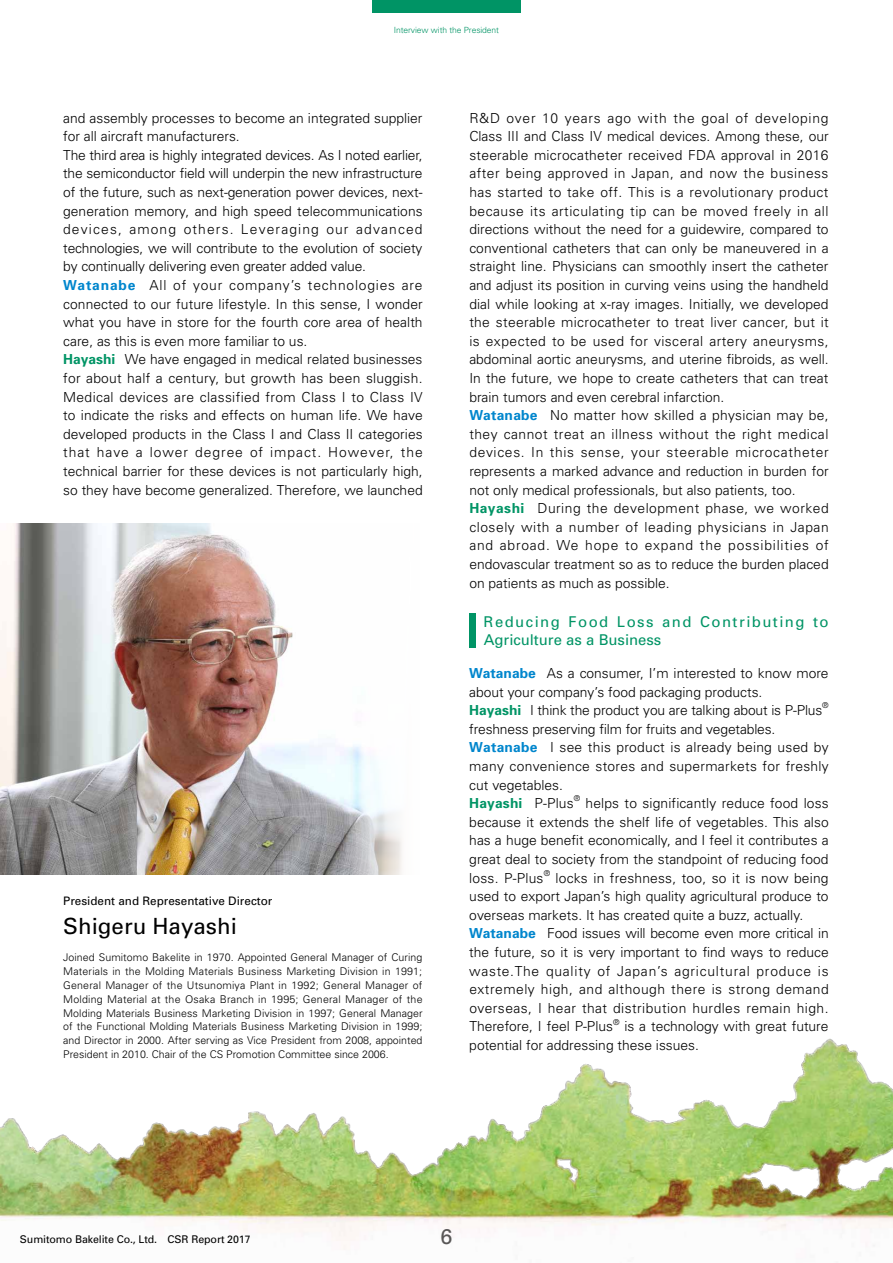
<style>
.page{position:relative;width:893px;height:1263px;background:#fff}
.page>*{position:absolute;margin:0;border:0;box-sizing:border-box;transform-origin:0 0}
.t1{font:22.35px "Univers";color:#000}
.t2{font:21.3px "Univers";color:#595757}
.t3{font:14.85px/18.3px "Univers";letter-spacing:.095em;color:#009465}
.t4{font:300 13.8px/18.6px "Univers";color:#000}
.t5{font:300 13.8px/18.6px "Univers";letter-spacing:.02em;color:#000}
.t6{font:11.7px "Univers";color:#000}
.t7{font:300 10.65px/13.8px "Univers";color:#000;text-align:justify}
.t8{font:10.65px "Univers";letter-spacing:-.01em;color:#000}
.t9{font:300 8.55px "Univers";letter-spacing:-.01em;color:#009465}
.t10{font:300 8.1px "Univers";color:#000}
.s1{font-weight:700;color:#0086cd}
.s2{font-weight:700;color:#009465}
</style>
<div class="page">
<img style="left:0;top:1038px;width:893px;height:212px">
<img style="left:0;top:523px;width:345px;height:352px">
<svg style="left:345px;top:745px;width:57px;height:130px"></svg>
<div style="left:469px;top:614px;width:7px;height:34px;background:#009465"></div>
<div style="left:372px;top:0;width:149px;height:13px;background:#009465"></div>
<p class="t9" style="left:394px;top:25px;width:107px">Interview with the President</p>
<p class="t4" style="left:63px;top:108px;width:361px">and assembly processes to become an integrated supplier for all aircraft manufacturers.<br>The third area is highly integrated devices. As I noted earlier, the semiconductor field will underpin the new infrastructure of the future, such as next-generation power devices, next&shy;generation memory, and high speed telecommunications devices, among others. Leveraging our advanced technologies, we will contribute to the evolution of society by continually delivering even greater added value.<br><span class="s1">Watanabe</span> All of your company’s technologies are connected to our future lifestyle. In this sense, I wonder what you have in store for the fourth core area of health care, as this is even more familiar to us.<br><span class="s2">Hayashi</span> We have engaged in medical related businesses for about half a century, but growth has been sluggish.<br>Medical devices are classified from Class I to Class IV to indicate the risks and effects on human life. We have developed products in the Class I and Class II categories that have a lower degree of impact. However, the technical barrier for these devices is not particularly high, so they have become generalized. Therefore, we launched</p>
<p class="t4" style="left:469px;top:108px;width:361px">R&amp;D over 10 years ago with the goal of developing Class III and Class IV medical devices. Among these, our steerable microcatheter received FDA approval in 2016 after being approved in Japan, and now the business has started to take off. This is a revolutionary product because its articulating tip can be moved freely in all directions without the need for a guidewire, compared to conventional catheters that can only be maneuvered in a straight line. Physicians can smoothly insert the catheter and adjust its position in curving veins using the handheld dial while looking at x-ray images. Initially, we developed the steerable microcatheter to treat liver cancer, but it is expected to be used for visceral artery aneurysms, abdominal aortic aneurysms, and uterine fibroids, as well.<br>In the future, we hope to create catheters that can treat brain tumors and even cerebral infarction.<br><span class="s1">Watanabe</span> No matter how skilled a physician may be, they cannot treat an illness without the right medical devices. In this sense, your steerable microcatheter represents a marked advance and reduction in burden for not only medical professionals, but also patients, too.<br><span class="s2">Hayashi</span> During the development phase, we worked closely with a number of leading physicians in Japan and abroad. We hope to expand the possibilities of endovascular treatment so as to reduce the burden placed on patients as much as possible.</p>
<p class="t3" style="left:484px;top:612px;width:347px">Reducing Food Loss and Contributing to<br>Agriculture as a Business</p>
<p class="t4" style="left:469px;top:663px;width:361px"><span class="s1">Watanabe</span> As a consumer, I’m interested to know more about your company’s food packaging products.<br><span class="s2">Hayashi</span> I think the product you are talking about is P-Plus</p>
<p class="t10" style="left:822px;top:701px;width:8px">®</p>
<p class="t5" style="left:469px;top:719px;width:361px">freshness preserving film for fruits and vegetables.<br><span class="s1">Watanabe</span> I see this product is already being used by many convenience stores and supermarkets for freshly cut vegetables.<br><span class="s2">Hayashi</span> P-Plus</p>
<p class="t10" style="left:574px;top:794px;width:8px">®</p>
<p class="t4" style="left:469px;top:793px;width:361px;text-align:justify;text-indent:116px">helps to significantly reduce food loss because it extends the shelf life of vegetables. This also has a huge benefit economically, and I feel it contributes a great deal to society from the standpoint of reducing food loss. P-Plus</p>
<p class="t10" style="left:544px;top:868px;width:8px">®</p>
<p class="t4" style="left:469px;top:868px;width:361px;text-indent:86px">locks in freshness, too, so it is now being used to export Japan’s high quality agricultural produce to overseas markets. It has created quite a buzz, actually.<br><span class="s1">Watanabe</span> Food issues will become even more critical in the future, so it is very important to find ways to reduce waste.The quality of Japan’s agricultural produce is extremely high, and although there is strong demand overseas, I hear that distribution hurdles remain high.<br>Therefore, I feel P-Plus</p>
<p class="t6" style="left:63px;top:893px;width:211px">President and Representative Director</p>
<h1 class="t1" style="left:63px;top:912px;width:175px">Shigeru Hayashi</h1>
<p class="t7" style="left:63px;top:950px;width:361px">Joined Sumitomo Bakelite in 1970. Appointed General Manager of Curing Materials in the Molding Materials Business Marketing Division in 1991; General Manager of the Utsunomiya Plant in 1992; General Manager of Molding Material at the Osaka Branch in 1995; General Manager of the Molding Materials Business Marketing Division in 1997; General Manager of the Functional Molding Materials Business Marketing Division in 1999; and Director in 2000. After serving as Vice President from 2008, appointed President in 2010. Chair of the CS Promotion Committee since 2006.</p>
<p class="t10" style="left:613px;top:1017px;width:8px">®</p>
<p class="t4" style="left:469px;top:1017px;width:361px;text-indent:155px">is a technology with great future potential for addressing these issues.</p>
<p class="t8" style="left:20px;top:1232px;width:232px">Sumitomo Bakelite Co., Ltd. CSR Report 2017</p>
<h2 class="t2" style="left:441px;top:1223px;width:13px">6</h2>
</div>
